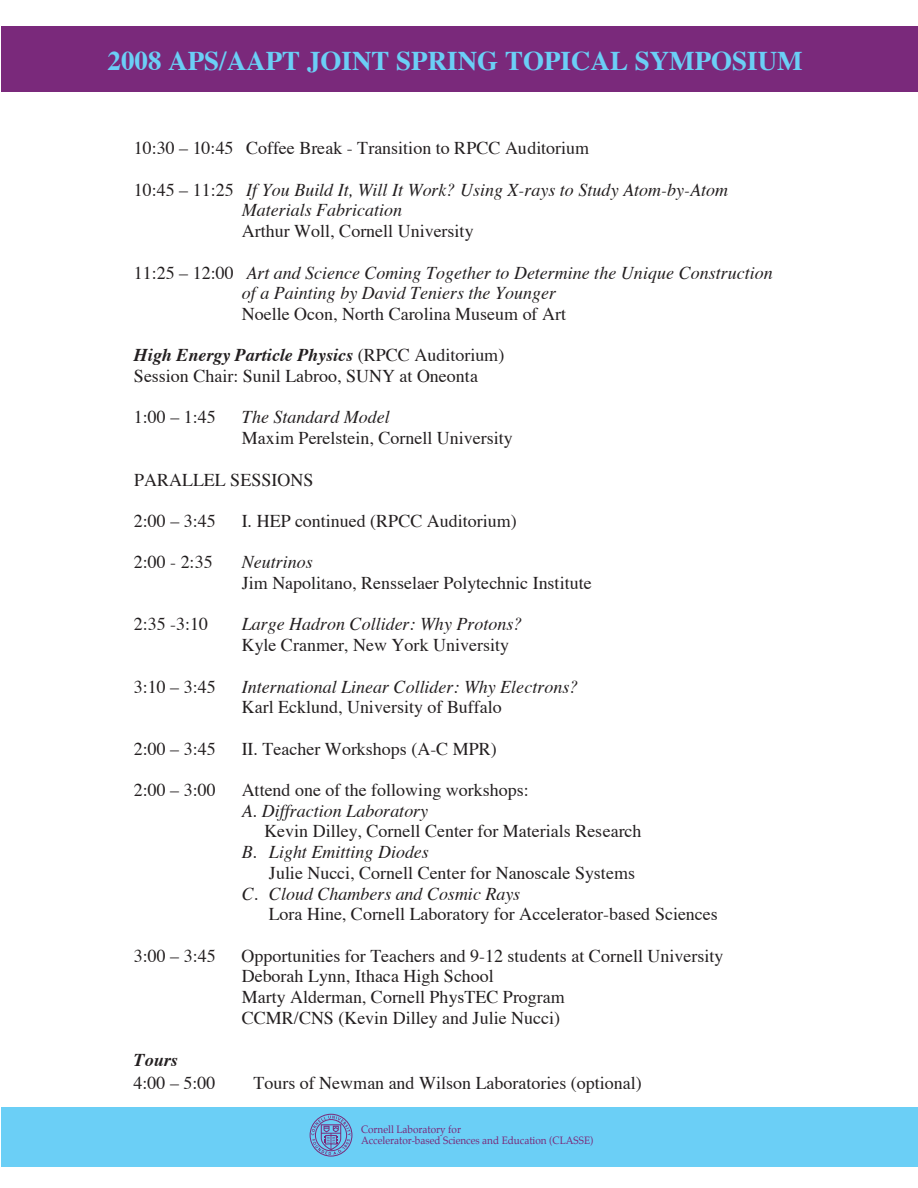
<style>
.page{position:relative;width:918px;height:1188px;background:#fff}
.page>*{position:absolute;margin:0;border:0;box-sizing:border-box;transform-origin:0 0}
.t1{font:700 27px "Times";color:#6bcff6}
.t2{font:18px/20.7px "Times";color:#231f20}
.t3{font:italic 18px/20.7px "Times";color:#231f20}
.t4{font:italic 700 18px "Times";color:#231f20}
.t5{font:10.5px/11.2px "Palatino";color:#7a2879;scale:.95 1}
.s1{font-style:normal}
.s2{font-weight:700;font-style:italic}
.s3{font-style:italic}
</style>
<div class="page">
<div style="left:2px;top:1107px;width:916px;height:60px;background:#6bcff6"></div>
<svg style="left:310px;top:1114px;width:42px;height:43px"></svg>
<div style="left:2px;top:26px;width:916px;height:66px;background:#7a297b"></div>
<p class="t1" style="left:108px;top:35px;width:697px">2008 APS/AAPT JOINT SPRING TOPICAL SYMPOSIUM</p>
<p class="t2" style="left:134px;top:136px;width:457px">10:30 – 10:45 Coffee Break - Transition to RPCC Auditorium</p>
<p class="t3" style="left:242px;top:178px;width:488px;text-indent:-108px"><span class="s1">10:45 – 11:25</span> If You Build It, Will It Work? Using X-rays to Study Atom-by-Atom<br>Materials Fabrication<br><span class="s1">Arthur Woll, Cornell University</span></p>
<p class="t3" style="left:242px;top:261px;width:532px;text-indent:-108px"><span class="s1">11:25 – 12:00</span> Art and Science Coming Together to Determine the Unique Construction of a Painting by David Teniers the Younger<br><span class="s1">Noelle Ocon, North Carolina Museum of Art</span></p>
<p class="t2" style="left:134px;top:343px;width:372px"><span class="s2">High Energy Particle Physics</span> (RPCC Auditorium)<br>Session Chair: Sunil Labroo, SUNY at Oneonta</p>
<p class="t2" style="left:134px;top:406px;width:83px">1:00 – 1:45</p>
<p class="t2" style="left:242px;top:406px;width:272px"><span class="s3">The Standard Model<br></span>Maxim Perelstein, Cornell University</p>
<p class="t2" style="left:134px;top:468px;width:181px">PARALLEL SESSIONS</p>
<p class="t2" style="left:134px;top:509px;width:83px">2:00 – 3:45</p>
<p class="t2" style="left:242px;top:509px;width:277px">I. HEP continued (RPCC Auditorium)</p>
<p class="t2" style="left:134px;top:550px;width:80px">2:00 - 2:35</p>
<p class="t2" style="left:242px;top:550px;width:351px"><span class="s3">Neutrinos<br></span>Jim Napolitano, Rensselaer Polytechnic Institute</p>
<p class="t2" style="left:134px;top:613px;width:76px">2:35 -3:10</p>
<p class="t3" style="left:242px;top:613px;width:282px">Large Hadron Collider: Why Protons?<br><span class="s1">Kyle Cranmer, New York University</span></p>
<p class="t2" style="left:134px;top:675px;width:83px">3:10 – 3:45</p>
<p class="t3" style="left:242px;top:675px;width:338px">International Linear Collider: Why Electrons?<br><span class="s1">Karl Ecklund, University of Buffalo</span></p>
<p class="t2" style="left:134px;top:737px;width:83px">2:00 – 3:45</p>
<p class="t2" style="left:242px;top:737px;width:257px">II. Teacher Workshops (A-C MPR)</p>
<p class="t2" style="left:134px;top:778px;width:83px">2:00 – 3:00</p>
<p class="t2" style="left:242px;top:778px;width:289px">Attend one of the following workshops:</p>
<p class="t3" style="left:242px;top:799px;width:188px">A. Diffraction Laboratory</p>
<p class="t2" style="left:264px;top:820px;width:379px">Kevin Dilley, Cornell Center for Materials Research</p>
<p class="t3" style="left:242px;top:840px;width:188px">B. Light Emitting Diodes</p>
<p class="t2" style="left:269px;top:861px;width:368px">Julie Nucci, Cornell Center for Nanoscale Systems</p>
<p class="t3" style="left:242px;top:882px;width:280px">C. Cloud Chambers and Cosmic Rays</p>
<p class="t2" style="left:269px;top:902px;width:451px">Lora Hine, Cornell Laboratory for Accelerator-based Sciences</p>
<p class="t2" style="left:134px;top:944px;width:83px">3:00 – 3:45</p>
<p class="t2" style="left:242px;top:944px;width:484px">Opportunities for Teachers and 9-12 students at Cornell University Deborah Lynn, Ithaca High School<br>Marty Alderman, Cornell PhysTEC Program<br>CCMR/CNS (Kevin Dilley and Julie Nucci)</p>
<p class="t4" style="left:134px;top:1043px;width:46px">Tours</p>
<p class="t2" style="left:134px;top:1071px;width:83px">4:00 – 5:00</p>
<p class="t2" style="left:253px;top:1071px;width:390px">Tours of Newman and Wilson Laboratories (optional)</p>
<p class="t5" style="left:361px;top:1124px;width:246px">Cornell Laboratory for<br>Accelerator-based Sciences and Education (CLASSE)</p>
</div>
